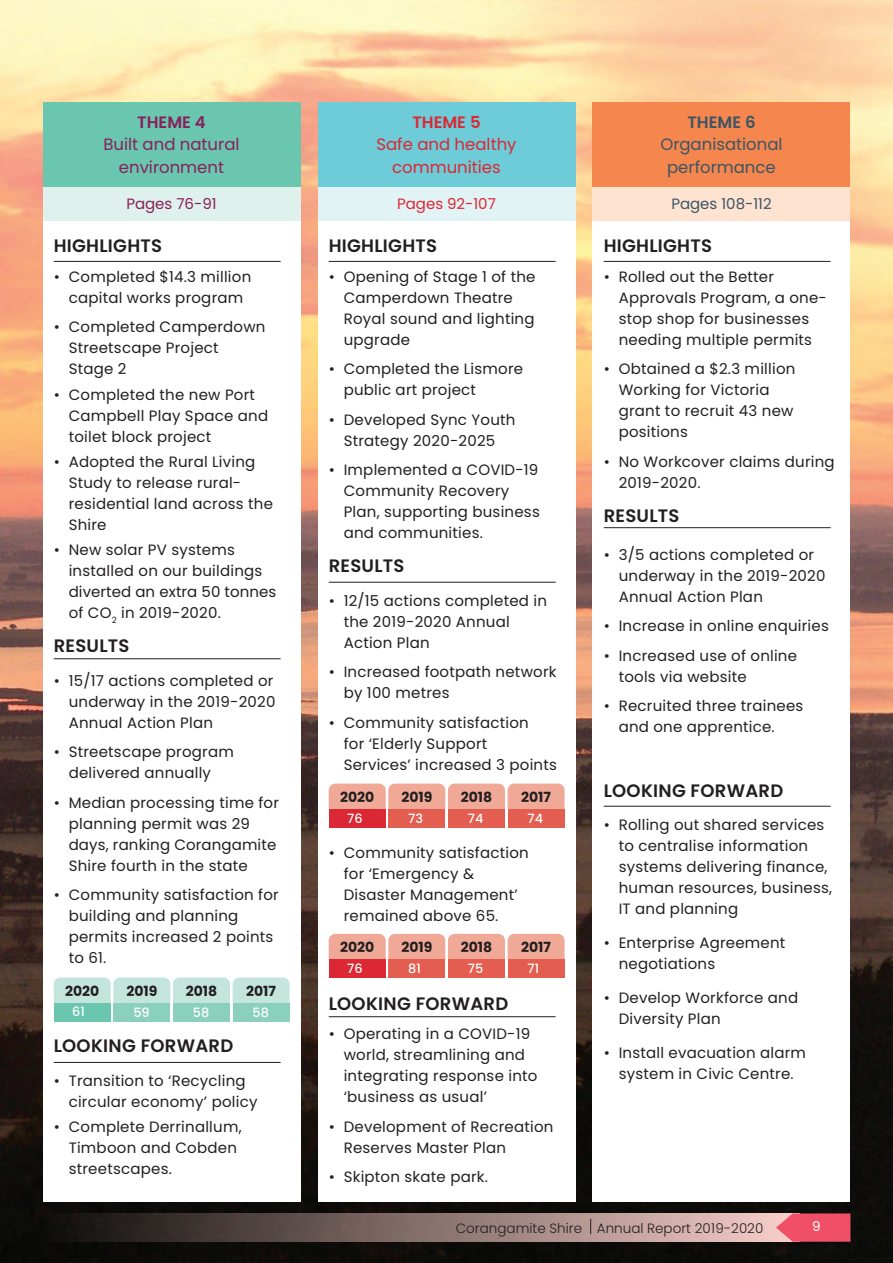
<style>
.page{position:relative;width:893px;height:1263px;background:#fff}
.page>*{position:absolute;margin:0;border:0;box-sizing:border-box;transform-origin:0 0}
.t1{font:600 18px "Poppins";letter-spacing:.015em;color:#231f20}
.t2{font:16.5px/22.5px "Poppins";color:#87205a;text-align:center}
.t3{font:16.5px/22.5px "Poppins";color:#dc2734;text-align:center}
.t4{font:16.5px/22.5px "Poppins";color:#3b5566;text-align:center}
.t5{font:600 16.5px "Poppins";color:#87205a}
.t6{font:600 16.5px "Poppins";color:#dc2734}
.t7{font:600 16.5px "Poppins";color:#3b5566}
.t8{font:15px/21px "Poppins";letter-spacing:.015em;color:#231f20}
.t9{font:15px "Poppins";color:#3b5566}
.t10{font:15px "Poppins";color:#dc2734}
.t11{font:15px "Poppins";color:#87205a}
.t12{font:700 13.95px "Poppins";color:#231f20}
.t13{font:300 13.5px "Poppins";color:#231f20}
.t14{font:13.5px "Poppins";color:#fff}
.t15{font:500 12.9px "Poppins";color:#fff}
</style>
<div class="page">
<img style="left:0;top:0;width:893px;height:1263px">
<div style="left:43px;top:215px;width:257px;height:986px;background:#fff"></div>
<div style="left:317px;top:210px;width:258px;height:991px;background:#fff"></div>
<div style="left:592px;top:220px;width:258px;height:981px;background:#fff"></div>
<div style="left:42px;top:1213px;width:757px;height:29px;background:linear-gradient(to right,#0d0c09,#fbd1cd)"></div>
<svg style="left:776px;top:1213px;width:74px;height:29px;background:#eb5d71"></svg>
<svg style="left:590px;top:1219px;width:1px;height:15px"></svg>
<div style="left:43px;top:102px;width:257px;height:85px;background:#6ac6af"></div>
<div style="left:317px;top:102px;width:258px;height:85px;background:#6dccd8"></div>
<div style="left:592px;top:102px;width:258px;height:85px;background:#f5864d"></div>
<hr style="left:54px;top:261px;width:227px;height:1px;background:#231f20">
<hr style="left:54px;top:658px;width:227px;height:1px;background:#231f20">
<hr style="left:329px;top:582px;width:227px;height:1px;background:#231f20">
<hr style="left:604px;top:527px;width:227px;height:1px;background:#231f20">
<hr style="left:604px;top:806px;width:227px;height:1px;background:#231f20">
<hr style="left:54px;top:1062px;width:227px;height:1px;background:#231f20">
<hr style="left:329px;top:1016px;width:227px;height:1px;background:#231f20">
<hr style="left:329px;top:261px;width:227px;height:1px;background:#231f20">
<hr style="left:604px;top:261px;width:227px;height:1px;background:#231f20">
<div style="left:43px;top:187px;width:257px;height:33px;background:#dff1ec"></div>
<div style="left:317px;top:187px;width:258px;height:33px;background:#e1f3f5"></div>
<div style="left:592px;top:187px;width:258px;height:33px;background:#fee3d1"></div>
<svg style="left:54px;top:977px;width:236px;height:26px;background:#c7e6dd"></svg>
<div style="left:54px;top:1003px;width:57px;height:18px;background:#6ac6af"></div>
<div style="left:113px;top:1003px;width:57px;height:18px;background:#8bcfbd"></div>
<div style="left:173px;top:1003px;width:57px;height:18px;background:#8bcfbd"></div>
<div style="left:233px;top:1003px;width:57px;height:18px;background:#8bcfbd"></div>
<svg style="left:329px;top:783px;width:236px;height:26px;background:#f1ae9e"></svg>
<div style="left:329px;top:809px;width:57px;height:18px;background:#dc2734"></div>
<div style="left:388px;top:809px;width:57px;height:18px;background:#e35e51"></div>
<div style="left:448px;top:809px;width:57px;height:18px;background:#e35e51"></div>
<div style="left:508px;top:809px;width:57px;height:18px;background:#e35e51"></div>
<div style="left:329px;top:934px;width:236px;height:25px;background:#f0a997"></div>
<div style="left:329px;top:959px;width:57px;height:18px;background:#dc2734"></div>
<div style="left:388px;top:959px;width:57px;height:18px;background:#e35e51"></div>
<div style="left:448px;top:959px;width:57px;height:18px;background:#e35e51"></div>
<div style="left:508px;top:959px;width:57px;height:18px;background:#e35e51"></div>
<p class="t5" style="left:137px;top:113px;width:70px">THEME 4</p>
<p class="t2" style="left:103px;top:133px;width:138px">Built and natural environment</p>
<p class="t6" style="left:412px;top:113px;width:70px">THEME 5</p>
<p class="t3" style="left:376px;top:133px;width:142px">Safe and healthy communities</p>
<p class="t7" style="left:687px;top:113px;width:70px">THEME 6</p>
<p class="t4" style="left:660px;top:133px;width:124px">Organisational performance</p>
<p class="t11" style="left:126px;top:195px;width:92px">Pages 76-91</p>
<p class="t10" style="left:397px;top:195px;width:100px">Pages 92-107</p>
<p class="t9" style="left:671px;top:195px;width:102px">Pages 108-112</p>
<p class="t1" style="left:54px;top:236px;width:110px">HIGHLIGHTS</p>
<p class="t8" style="left:54px;top:266px;width:199px;text-align:center">• Completed $14.3 million capital works program</p>
<p class="t8" style="left:69px;top:317px;width:198px;text-indent:-15px">• Completed Camperdown<br>Streetscape Project<br>Stage 2</p>
<p class="t8" style="left:69px;top:384px;width:201px;text-indent:-15px">• Completed the new Port<br>Campbell Play Space and toilet block project</p>
<p class="t8" style="left:69px;top:451px;width:206px;text-indent:-15px">• Adopted the Rural Living<br>Study to release rural&shy;residential land across the<br>Shire</p>
<p class="t8" style="left:69px;top:539px;width:209px;text-indent:-15px">• New solar PV systems installed on our buildings diverted an extra 50 tonnes of CO<sub>2</sub> in 2019-2020.</p>
<p class="t1" style="left:54px;top:635px;width:77px">RESULTS</p>
<p class="t8" style="left:69px;top:670px;width:208px;text-indent:-15px">• 15/17 actions completed or underway in the 2019-2020<br>Annual Action Plan</p>
<p class="t8" style="left:54px;top:741px;width:182px;text-align:center">• Streetscape program delivered annually</p>
<p class="t8" style="left:69px;top:792px;width:212px;text-indent:-15px">• Median processing time for planning permit was 29 days, ranking Corangamite<br>Shire fourth in the state</p>
<p class="t8" style="left:69px;top:884px;width:212px;text-indent:-15px">• Community satisfaction for building and planning permits increased 2 points to 61.</p>
<p class="t12" style="left:65px;top:983px;width:36px">2020</p>
<p class="t12" style="left:126px;top:983px;width:32px">2019</p>
<p class="t12" style="left:186px;top:983px;width:33px">2018</p>
<p class="t12" style="left:246px;top:983px;width:31px">2017</p>
<p class="t15" style="left:72px;top:1004px;width:14px">61</p>
<p class="t15" style="left:133px;top:1005px;width:18px">59</p>
<p class="t15" style="left:193px;top:1005px;width:18px">58</p>
<p class="t15" style="left:253px;top:1005px;width:18px">58</p>
<p class="t1" style="left:54px;top:1036px;width:181px">LOOKING FORWARD</p>
<p class="t8" style="left:69px;top:1070px;width:190px;text-indent:-15px">• Transition to ‘Recycling circular economy’ policy</p>
<p class="t8" style="left:69px;top:1117px;width:174px;text-indent:-15px">• Complete Derrinallum,<br>Timboon and Cobden streetscapes.</p>
<p class="t1" style="left:329px;top:236px;width:110px">HIGHLIGHTS</p>
<p class="t8" style="left:344px;top:266px;width:193px;text-indent:-15px">• Opening of Stage 1 of the<br>Camperdown Theatre<br>Royal sound and lighting upgrade</p>
<p class="t8" style="left:344px;top:359px;width:181px;text-indent:-15px">• Completed the Lismore public art project</p>
<p class="t8" style="left:329px;top:409px;width:188px;text-align:center">• Developed Sync Youth<br>Strategy 2020-2025</p>
<p class="t8" style="left:344px;top:460px;width:198px;text-indent:-15px">• Implemented a COVID-19<br>Community Recovery<br>Plan, supporting business and communities.</p>
<p class="t1" style="left:329px;top:555px;width:77px">RESULTS</p>
<p class="t8" style="left:344px;top:590px;width:205px;text-indent:-15px">• 12/15 actions completed in the 2019-2020 Annual<br>Action Plan</p>
<p class="t8" style="left:344px;top:662px;width:214px;text-indent:-15px">• Increased footpath network by 100 metres</p>
<p class="t8" style="left:344px;top:712px;width:215px;text-indent:-15px">• Community satisfaction<br>for ‘Elderly Support<br>Services’ increased 3 points</p>
<p class="t12" style="left:340px;top:789px;width:36px">2020</p>
<p class="t12" style="left:401px;top:789px;width:32px">2019</p>
<p class="t12" style="left:461px;top:789px;width:33px">2018</p>
<p class="t12" style="left:521px;top:789px;width:31px">2017</p>
<p class="t15" style="left:347px;top:810px;width:17px">76</p>
<p class="t15" style="left:408px;top:811px;width:16px">73</p>
<p class="t15" style="left:468px;top:811px;width:17px">74</p>
<p class="t15" style="left:528px;top:811px;width:17px">74</p>
<p class="t8" style="left:344px;top:843px;width:187px;text-indent:-15px">• Community satisfaction for ‘Emergency &amp;<br>Disaster Management’ remained above 65.</p>
<p class="t12" style="left:340px;top:939px;width:36px">2020</p>
<p class="t12" style="left:401px;top:939px;width:32px">2019</p>
<p class="t12" style="left:461px;top:939px;width:33px">2018</p>
<p class="t12" style="left:521px;top:939px;width:31px">2017</p>
<p class="t15" style="left:347px;top:961px;width:17px">76</p>
<p class="t15" style="left:408px;top:961px;width:14px">81</p>
<p class="t15" style="left:468px;top:961px;width:17px">75</p>
<p class="t15" style="left:528px;top:961px;width:13px">71</p>
<p class="t1" style="left:329px;top:993px;width:181px">LOOKING FORWARD</p>
<p class="t8" style="left:344px;top:1024px;width:195px;text-indent:-15px">• Operating in a COVID-19 world, streamlining and integrating response into ‘business as usual’</p>
<p class="t8" style="left:344px;top:1116px;width:211px;text-indent:-15px">• Development of Recreation<br>Reserves Master Plan</p>
<p class="t8" style="left:329px;top:1167px;width:161px">• Skipton skate park.</p>
<p class="t1" style="left:604px;top:236px;width:110px">HIGHLIGHTS</p>
<p class="t8" style="left:619px;top:266px;width:210px;text-indent:-15px">• Rolled out the Better<br>Approvals Program, a one&shy;stop shop for businesses needing multiple permits</p>
<p class="t8" style="left:619px;top:359px;width:178px;text-indent:-15px">• Obtained a $2.3 million<br>Working for Victoria grant to recruit 43 new positions</p>
<p class="t8" style="left:619px;top:451px;width:218px;text-indent:-15px">• No Workcover claims during<br>2019-2020.</p>
<p class="t1" style="left:604px;top:505px;width:77px">RESULTS</p>
<p class="t8" style="left:619px;top:544px;width:208px;text-indent:-15px">• 3/5 actions completed or underway in the 2019-2020<br>Annual Action Plan</p>
<p class="t8" style="left:604px;top:615px;width:227px">• Increase in online enquiries</p>
<p class="t8" style="left:619px;top:645px;width:180px;text-indent:-15px">• Increased use of online tools via website</p>
<p class="t8" style="left:619px;top:695px;width:186px;text-indent:-15px">• Recruited three trainees and one apprentice.</p>
<p class="t1" style="left:604px;top:780px;width:181px">LOOKING FORWARD</p>
<p class="t8" style="left:619px;top:815px;width:215px;text-indent:-15px">• Rolling out shared services to centralise information systems delivering finance, human resources, business,<br>IT and planning</p>
<p class="t8" style="left:619px;top:932px;width:168px;text-indent:-15px">• Enterprise Agreement negotiations</p>
<p class="t8" style="left:619px;top:987px;width:181px;text-indent:-15px">• Develop Workforce and<br>Diversity Plan</p>
<p class="t8" style="left:604px;top:1042px;width:204px;text-align:center">• Install evacuation alarm system in Civic Centre.</p>
<p class="t13" style="left:456px;top:1220px;width:309px">Corangamite Shire Annual Report 2019-2020</p>
<p class="t14" style="left:812px;top:1218px;width:10px">9</p>
</div>
